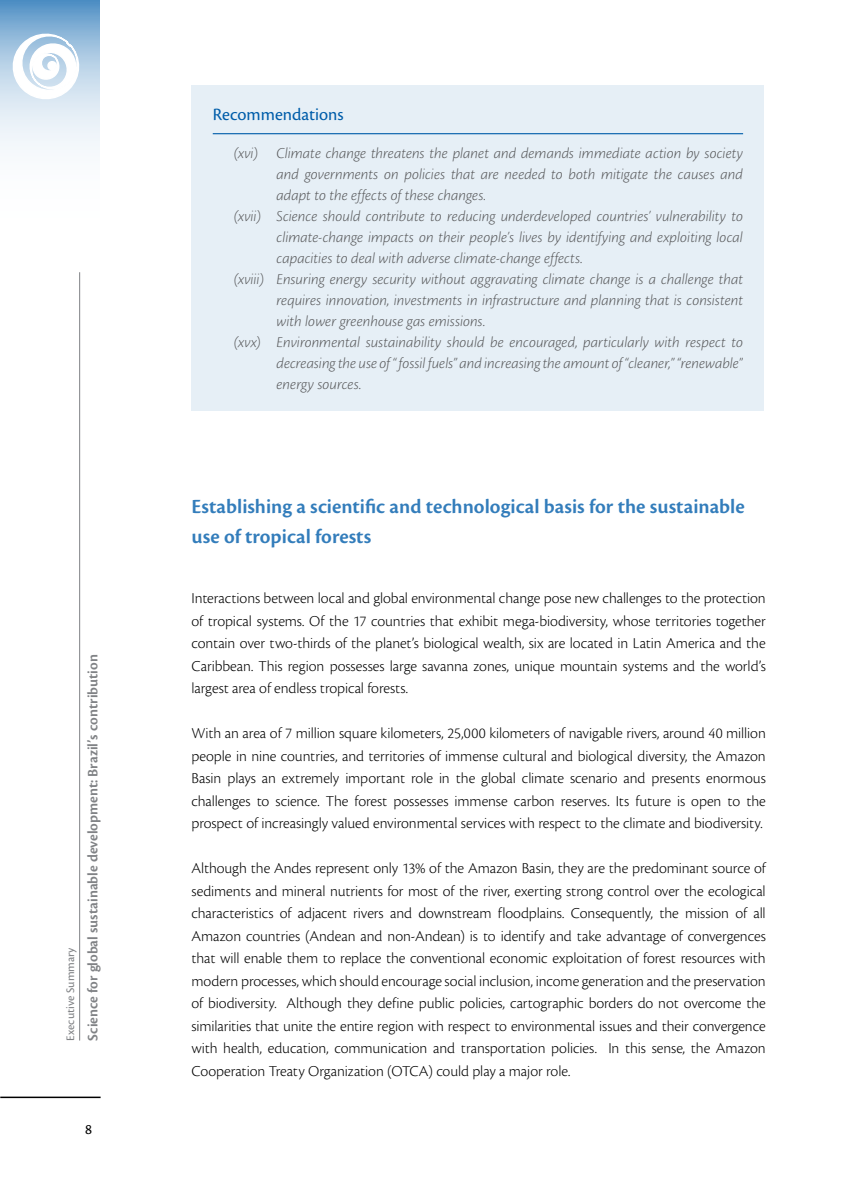
<style>
.page{position:relative;width:851px;height:1191px;background:#fff}
.page>*{position:absolute;margin:0;border:0;box-sizing:border-box;transform-origin:0 0}
.t1{font:600 21px/30px "Cronos Pro";color:#337dbb}
.t2{font:18px "Cronos Pro";color:#005daa}
.t3{font:300 15.75px/22.5px "Cronos Pro";letter-spacing:-.005em;color:#000;text-align:justify}
.t4{font:italic 300 15.75px "Cronos Pro";color:#58595b}
.t5{font:600 15px "Cronos Pro";color:#808285}
.t6{font:15px "Cronos Pro";color:#000}
.t7{font:12px "Cronos Pro Capt";color:#808285}
</style>
<div class="page">
<hr style="left:0;top:1096px;width:101px;height:2px;background:#000">
<hr style="left:79px;top:272px;width:1px;height:768px;background:#808285">
<svg style="left:0;top:0;width:100px;height:150px"></svg>
<svg style="left:8px;top:31px;width:92px;height:89px"></svg>
<div style="left:191px;top:85px;width:573px;height:326px;background:#e6eff6"></div>
<hr style="left:213px;top:133px;width:530px;height:1px;background:#005daa">
<p class="t7" style="left:63px;top:1040px;width:95px;rotate:-90deg">Executive Summary</p>
<p class="t5" style="left:84px;top:1040px;width:387px;rotate:-90deg">Science for global sustainable development: Brazil’s contribution</p>
<p class="t6" style="left:85px;top:1121px;width:8px">8</p>
<p class="t2" style="left:213px;top:104px;width:132px">Recommendations</p>
<p class="t4" style="left:234px;top:145px;width:510px">(xvi) Climate change threatens the planet and demands immediate action by society</p>
<p class="t4" style="left:276px;top:166px;width:468px">and governments on policies that are needed to both mitigate the causes and</p>
<p class="t4" style="left:276px;top:187px;width:211px">adapt to the effects of these changes.</p>
<p class="t4" style="left:234px;top:208px;width:510px">(xvii) Science should contribute to reducing underdeveloped countries’ vulnerability to</p>
<p class="t4" style="left:276px;top:229px;width:468px">climate-change impacts on their people’s lives by identifying and exploiting local</p>
<p class="t4" style="left:276px;top:250px;width:308px">capacities to deal with adverse climate-change effects.</p>
<p class="t4" style="left:234px;top:271px;width:510px">(xviii) Ensuring energy security without aggravating climate change is a challenge that</p>
<p class="t4" style="left:276px;top:292px;width:468px">requires innovation, investments in infrastructure and planning that is consistent</p>
<p class="t4" style="left:276px;top:313px;width:210px">with lower greenhouse gas emissions.</p>
<p class="t4" style="left:234px;top:334px;width:510px">(xvx) Environmental sustainability should be encouraged, particularly with respect to</p>
<p class="t4" style="left:276px;top:354px;width:468px">decreasing the use of “ fossil fuels” and increasing the amount of “cleaner,” “renewable”</p>
<p class="t4" style="left:276px;top:375px;width:86px">energy sources.</p>
<h1 class="t1" style="left:191px;top:492px;width:555px">Establishing a scientific and technological basis for the sustainable use of tropical forests</h1>
<p class="t3" style="left:191px;top:587px;width:575px">Interactions between local and global environmental change pose new challenges to the protection of tropical systems. Of the 17 countries that exhibit mega-biodiversity, whose territories together contain over two-thirds of the planet’s biological wealth, six are located in Latin America and the Caribbean. This region possesses large savanna zones, unique mountain systems and the world’s largest area of endless tropical forests.</p>
<p class="t3" style="left:191px;top:722px;width:576px">With an area of 7 million square kilometers, 25,000 kilometers of navigable rivers, around 40 million people in nine countries, and territories of immense cultural and biological diversity, the Amazon Basin plays an extremely important role in the global climate scenario and presents enormous challenges to science. The forest possesses immense carbon reserves. Its future is open to the prospect of increasingly valued environmental services with respect to the climate and biodiversity.</p>
<p class="t3" style="left:191px;top:857px;width:575px">Although the Andes represent only 13% of the Amazon Basin, they are the predominant source of sediments and mineral nutrients for most of the river, exerting strong control over the ecological characteristics of adjacent rivers and downstream floodplains. Consequently, the mission of all Amazon countries (Andean and non-Andean) is to identify and take advantage of convergences that will enable them to replace the conventional economic exploitation of forest resources with modern processes, which should encourage social inclusion, income generation and the preservation of biodiversity. Although they define public policies, cartographic borders do not overcome the similarities that unite the entire region with respect to environmental issues and their convergence with health, education, communication and transportation policies. In this sense, the Amazon Cooperation Treaty Organization (OTCA) could play a major role.</p>
</div>
